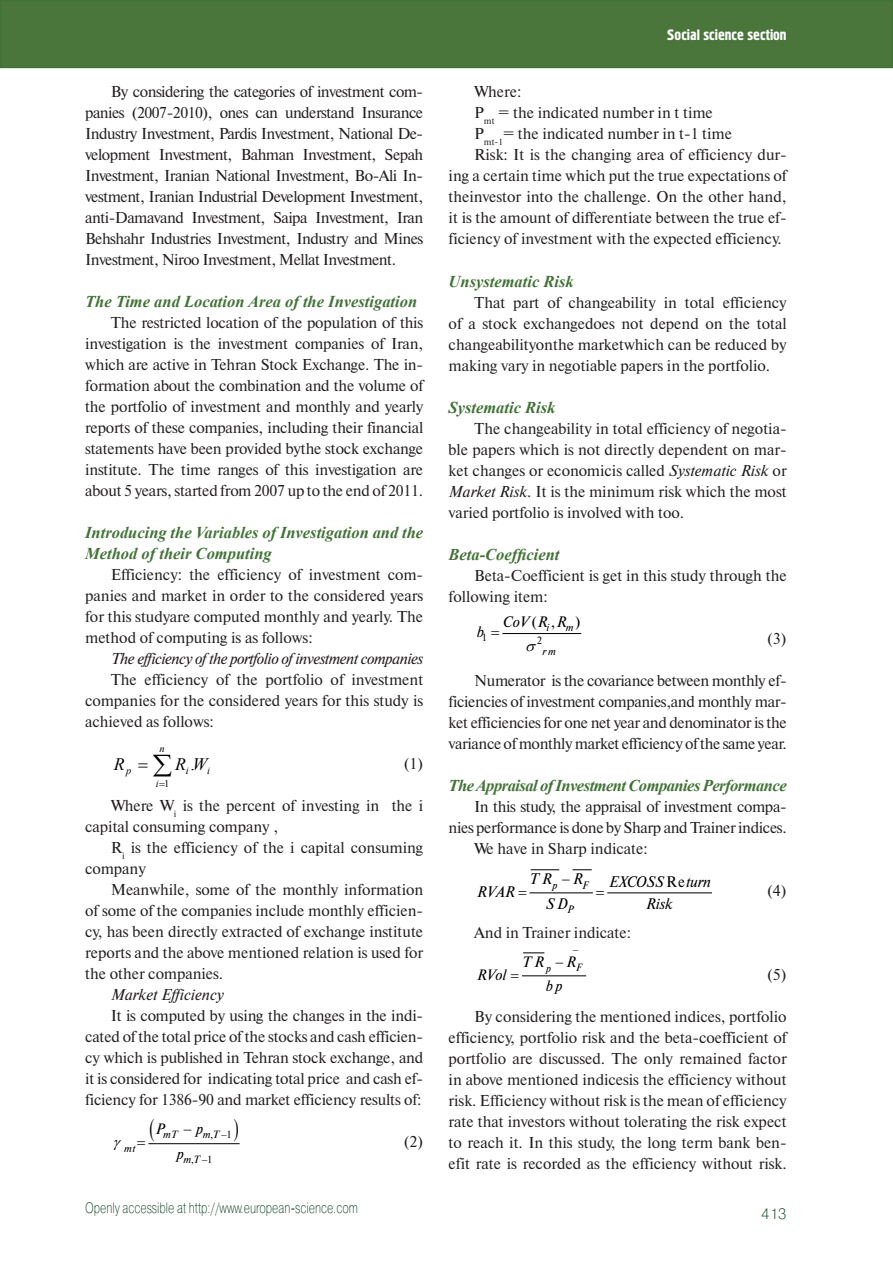
<style>
.page{position:relative;width:893px;height:1263px;background:#fff}
.page>*{position:absolute;margin:0;border:0;box-sizing:border-box;transform-origin:0 0}
.t1{font:italic 17.4px "Times New Roman";color:#000}
.t2{font:17.4px "Times New Roman";color:#000}
.Подзаголовок{font:italic 700 16.5px/21px "Times New Roman";color:#417236}
.Подзаголовок-2{font:italic 700 16.5px "Times New Roman";letter-spacing:-.03em;color:#417236}
.Текст_статьи{font:15.75px/21px "Newton C";color:#231f20;text-align:justify}
.Текст_статьи-2{font:15.75px/21px "Newton C";letter-spacing:-.02em;color:#231f20;text-align:right}
.Текст_статьи-3{font:italic 15.75px "Newton C";letter-spacing:-.03em;color:#231f20}
.Текст_статьи-4{font:italic 15.75px "Newton C";color:#231f20}
.t3{font:italic 15.3px "Newton C";color:#000}
.t4{font:italic 15.15px "Newton C";color:#000}
.t5{font:15.15px "Newton C";color:#000}
.t6{font:15px "Pragmatica Light C";color:#0b3e1f;scale:.75 1}
.t7{font:15px "Hermes C";color:#fff}
.t8{font:italic 15px/25.3px "Newton C";color:#000}
.t9{font:15px "Pragmatica Light C";color:#0b3e1f}
.t10{font:italic 10.65px "Newton C";color:#000}
.t11{font:10.65px "Newton C";color:#000}
.t12{font:italic 10.5px "Newton C";letter-spacing:.11em;color:#000}
.t13{font:10.5px "Newton C";color:#000}
.t14{font:italic 10.2px "Times New Roman";color:#000}
.t15{font:10.2px "Times New Roman";color:#000}
.s1{font-style:italic}
.s2{font-style:normal}
</style>
<div class="page">
<div style="left:1px;top:1px;width:891px;height:66px;background:#4a763b"></div>
<div style="left:0;top:0;width:893px;height:68px;border:2px solid #417236"></div>
<hr style="left:149px;top:1143px;width:90px;height:1px;background:#000">
<hr style="left:503px;top:633px;width:78px;height:1px;background:#000">
<svg style="left:531px;top:869px;width:28px;height:1px"></svg>
<svg style="left:573px;top:869px;width:18px;height:1px"></svg>
<hr style="left:530px;top:892px;width:62px;height:1px;background:#000">
<hr style="left:608px;top:892px;width:103px;height:1px;background:#000">
<svg style="left:524px;top:952px;width:20px;height:1px"></svg>
<hr style="left:522px;top:975px;width:64px;height:1px;background:#000">
<svg style="left:148px;top:1143px;width:6px;height:2px"></svg>
<p class="Текст_статьи" style="left:85px;top:81px;width:340px;text-indent:26px">By considering the categories of investment com&shy;panies (2007-2010), ones can understand Insurance Industry Investment, Pardis Investment, National De&shy;velopment Investment, Bahman Investment, Sepah Investment, Iranian National Investment, Bo-Ali In&shy;vestment, Iranian Industrial Development Investment, anti-Damavand Investment, Saipa Investment, Iran Behshahr Industries Investment, Industry and Mines Investment, Niroo Investment, Mellat Investment.</p>
<p class="Подзаголовок" style="left:85px;top:291px;width:333px">The Time and Location Area of the Investigation</p>
<p class="Текст_статьи" style="left:85px;top:312px;width:340px;text-indent:26px">The restricted location of the population of this investigation is the investment companies of Iran, which are active in Tehran Stock Exchange. The in&shy;formation about the combination and the volume of the portfolio of investment and monthly and yearly reports of these companies, including their financial statements have been provided bythe stock exchange institute. The time ranges of this investigation are about 5 years, started from 2007 up to the end of 2011.</p>
<p class="Подзаголовок" style="left:85px;top:522px;width:340px">Introducing the Variables of Investigation and the<br>Method of their Computing</p>
<p class="Текст_статьи" style="left:85px;top:564px;width:340px;text-indent:26px">Efficiency: the efficiency of investment com&shy;panies and market in order to the considered years for this studyare computed monthly and yearly. The method of computing is as follows:</p>
<p class="Текст_статьи-3" style="left:111px;top:650px;width:314px">The efficiency of the portfolio of investment companies</p>
<p class="Текст_статьи" style="left:85px;top:669px;width:340px;text-indent:26px">The efficiency of the portfolio of investment companies for the considered years for this study is achieved as follows:</p>
<p class="t14" style="left:160px;top:742px;width:7px">n</p>
<p class="t14" style="left:156px;top:776px;width:4px">i</p>
<p class="t2" style="left:190px;top:752px;width:6px">.</p>
<p class="Текст_статьи" style="left:404px;top:753px;width:21px">(1)</p>
<p class="Текст_статьи" style="left:85px;top:795px;width:339px;text-indent:26px">Where W<sub>i</sub> is the percent of investing in the i capital consuming company ,</p>
<p class="Текст_статьи" style="left:85px;top:837px;width:340px;text-indent:26px">R<sub>i</sub> is the efficiency of the i capital consuming company</p>
<p class="Текст_статьи" style="left:85px;top:879px;width:340px;text-indent:26px">Meanwhile, some of the monthly information of some of the companies include monthly efficien&shy;cy, has been directly extracted of exchange institute reports and the above mentioned relation is used for the other companies.</p>
<p class="Текст_статьи-4" style="left:111px;top:986px;width:115px">Market Efficiency</p>
<p class="Текст_статьи" style="left:85px;top:1005px;width:340px;text-indent:26px">It is computed by using the changes in the indi&shy;cated of the total price of the stocks and cash efficien&shy;cy which is published in Tehran stock exchange, and it is considered for indicating total price and cash ef&shy;ficiency for 1386-90 and market efficiency results of:</p>
<p class="t13" style="left:210px;top:1128px;width:23px">, 1</p>
<p class="t13" style="left:191px;top:1154px;width:23px">, 1</p>
<p class="t1" style="left:114px;top:752px;width:19px">R<sub>p</sub></p>
<p class="t1" style="left:175px;top:752px;width:36px">R<sub>i</sub> W<sub>i</sub></p>
<p class="t15" style="left:164px;top:776px;width:7px">1</p>
<p class="t8" style="left:156px;top:1116px;width:11px">P</p>
<p class="t8" style="left:177px;top:1116px;width:28px;text-indent:7px">− p p</p>
<p class="Текст_статьи" style="left:404px;top:1131px;width:21px">(2)</p>
<p class="t12" style="left:163px;top:1128px;width:16px">mT</p>
<p class="t12" style="left:203px;top:1128px;width:26px">mT−</p>
<p class="t12" style="left:124px;top:1142px;width:13px">mt</p>
<p class="t12" style="left:183px;top:1154px;width:26px">mT−</p>
<p class="t6" style="left:85px;top:1199px;width:365px">Openly accessible at http://www.european-science.com</p>
<p class="t7" style="left:667px;top:26px;width:121px">Social science section</p>
<p class="Текст_статьи" style="left:474px;top:82px;width:49px">Where:</p>
<p class="Текст_статьи" style="left:474px;top:103px;width:240px">P<sub>mt</sub> = the indicated number in t time</p>
<p class="Текст_статьи" style="left:474px;top:124px;width:259px">P<sub>mt-1</sub>= the indicated number in t-1 time</p>
<p class="Текст_статьи" style="left:449px;top:145px;width:340px;text-indent:26px">Risk: It is the changing area of efficiency dur&shy;ing a certain time which put the true expectations of theinvestor into the challenge. On the other hand, it is the amount of differentiate between the true ef&shy;ficiency of investment with the expected efficiency.</p>
<p class="Подзаголовок" style="left:449px;top:270px;width:127px">Unsystematic Risk</p>
<p class="Текст_статьи" style="left:449px;top:292px;width:340px;text-indent:26px">That part of changeability in total efficiency of a stock exchangedoes not depend on the total changeabilityonthe marketwhich can be reduced by making vary in negotiable papers in the portfolio.</p>
<p class="Подзаголовок" style="left:449px;top:396px;width:108px">Systematic Risk</p>
<p class="Текст_статьи" style="left:449px;top:418px;width:340px;text-indent:26px">The changeability in total efficiency of negotia&shy;ble papers which is not directly dependent on mar&shy;ket changes or economicis called <span class="s1">Systematic Risk</span> or <span class="s1">Market Risk.</span> It is the minimum risk which the most varied portfolio is involved with too.</p>
<p class="Подзаголовок" style="left:449px;top:543px;width:112px">Beta-Coefficient</p>
<p class="Текст_статьи" style="left:449px;top:565px;width:340px;text-indent:26px">Beta-Coefficient is get in this study through the following item:</p>
<p class="t11" style="left:482px;top:632px;width:7px">1</p>
<p class="t11" style="left:537px;top:635px;width:7px">2</p>
<p class="t5" style="left:531px;top:613px;width:25px">( ,</p>
<p class="t5" style="left:575px;top:613px;width:7px">)</p>
<p class="t4" style="left:504px;top:614px;width:64px">CoV R R</p>
<p class="t10" style="left:546px;top:622px;width:4px">i</p>
<p class="t10" style="left:566px;top:622px;width:9px">m</p>
<p class="t10" style="left:543px;top:646px;width:15px">rm</p>
<p class="t4" style="left:477px;top:624px;width:9px">b</p>
<p class="Текст_статьи" style="left:767px;top:628px;width:21px">(3)</p>
<p class="Текст_статьи" style="left:449px;top:670px;width:340px;text-indent:26px">Numerator is the covariance between monthly ef&shy;ficiencies of investment companies,and monthly mar&shy;ket efficiencies for one net year and denominator is the variance of monthly market efficiency of the same year.</p>
<p class="Подзаголовок-2" style="left:449px;top:773px;width:340px">The Appraisal of Investment Companies Performance</p>
<p class="Текст_статьи-2" style="left:449px;top:796px;width:340px">In this study, the appraisal of investment compa&shy;nies performance is done by Sharp and Trainer indices.</p>
<p class="Текст_статьи" style="left:474px;top:838px;width:175px">We have in Sharp indicate:</p>
<p class="t10" style="left:552px;top:879px;width:6px">p</p>
<p class="t10" style="left:582px;top:879px;width:8px">F</p>
<p class="t3" style="left:609px;top:873px;width:104px">EXCOSS <span class="s2">Re</span>turn</p>
<p class="t10" style="left:567px;top:903px;width:8px">P</p>
<p class="t3" style="left:529px;top:871px;width:24px">TR</p>
<p class="t3" style="left:562px;top:871px;width:22px">−R</p>
<p class="Текст_статьи" style="left:767px;top:880px;width:21px">(4)</p>
<p class="t3" style="left:477px;top:883px;width:39px">RVAR</p>
<p class="t3" style="left:546px;top:895px;width:23px">SD</p>
<p class="t3" style="left:646px;top:895px;width:28px">Risk</p>
<p class="Текст_статьи" style="left:474px;top:922px;width:159px">And in Trainer indicate:</p>
<p class="t8" style="left:522px;top:949px;width:24px">TR</p>
<p class="t8" style="left:555px;top:949px;width:22px">−R</p>
<p class="t12" style="left:546px;top:962px;width:6px">p</p>
<p class="t12" style="left:576px;top:962px;width:7px">F</p>
<p class="Текст_статьи" style="left:767px;top:964px;width:21px">(5)</p>
<p class="Текст_статьи" style="left:449px;top:1006px;width:340px;text-indent:26px">By considering the mentioned indices, portfolio efficiency, portfolio risk and the beta-coefficient of portfolio are discussed. The only remained factor in above mentioned indicesis the efficiency without risk. Efficiency without risk is the mean of efficiency rate that investors without tolerating the risk expect to reach it. In this study, the long term bank ben&shy;efit rate is recorded as the efficiency without risk.</p>
<p class="t8" style="left:477px;top:962px;width:31px">RVol</p>
<p class="t8" style="left:546px;top:974px;width:18px">bp</p>
<p class="t9" style="left:761px;top:1205px;width:27px">413</p>
</div>
